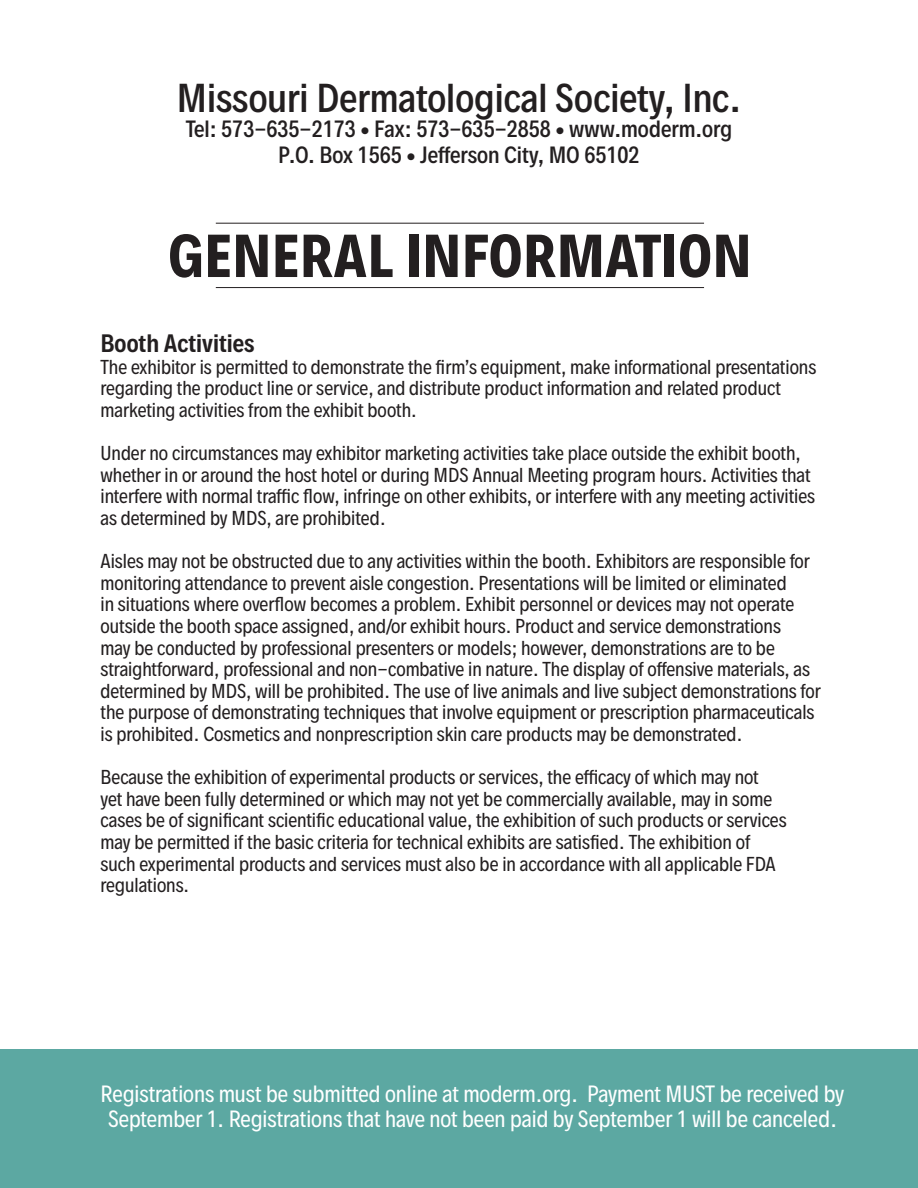
<style>
.page{position:relative;width:918px;height:1188px;background:#fff}
.page>*{position:absolute;margin:0;border:0;box-sizing:border-box;transform-origin:0 0}
.t1{font:700 54px "Decalotype";color:#231f20}
.t2{font:500 36px "Decalotype";color:#231f20}
.t3{font:600 22.5px "Decalotype";color:#231f20}
.t4{font:21px/25.2px "Decalotype";color:#fff;text-align:center}
.t5{font:500 21px/25.2px "Decalotype";color:#231f20;text-align:center}
.t6{font:18px/21.6px "Decalotype";color:#231f20}
</style>
<div class="page">
<hr style="left:216px;top:223px;width:488px;height:1px;background:#231f20">
<hr style="left:216px;top:287px;width:488px;height:1px;background:#231f20">
<div style="left:0;top:1085px;width:918px;height:103px;background:#5ca8a2"></div>
<div style="left:1px;top:1049px;width:917px;height:136px;background:#5ca8a2"></div>
<p class="t2" style="left:177px;top:74px;width:566px">Missouri Dermatological Society, Inc.</p>
<p class="t5" style="left:186px;top:117px;width:548px">Tel: 573-635-2173 • Fax: 573-635-2858 • www.moderm.org<br>P.O. Box 1565 • Jefferson City, MO 65102</p>
<p class="t1" style="left:168px;top:219px;width:585px">GENERAL INFORMATION</p>
<p class="t3" style="left:100px;top:328px;width:156px">Booth Activities</p>
<p class="t6" style="left:100px;top:356px;width:717px">The exhibitor is permitted to demonstrate the firm’s equipment, make informational presentations regarding the product line or service, and distribute product information and related product marketing activities from the exhibit booth.</p>
<p class="t6" style="left:100px;top:442px;width:716px">Under no circumstances may exhibitor marketing activities take place outside the exhibit booth, whether in or around the host hotel or during MDS Annual Meeting program hours. Activities that interfere with normal traffic flow, infringe on other exhibits, or interfere with any meeting activities as determined by MDS, are prohibited.</p>
<p class="t6" style="left:100px;top:550px;width:722px">Aisles may not be obstructed due to any activities within the booth. Exhibitors are responsible for monitoring attendance to prevent aisle congestion. Presentations will be limited or eliminated<br>in situations where overflow becomes a problem. Exhibit personnel or devices may not operate outside the booth space assigned, and/or exhibit hours. Product and service demonstrations<br>may be conducted by professional presenters or models; however, demonstrations are to be straightforward, professional and non-combative in nature. The display of offensive materials, as determined by MDS, will be prohibited. The use of live animals and live subject demonstrations for the purpose of demonstrating techniques that involve equipment or prescription pharmaceuticals is prohibited. Cosmetics and nonprescription skin care products may be demonstrated.</p>
<p class="t6" style="left:100px;top:766px;width:688px">Because the exhibition of experimental products or services, the efficacy of which may not<br>yet have been fully determined or which may not yet be commercially available, may in some cases be of significant scientific educational value, the exhibition of such products or services may be permitted if the basic criteria for technical exhibits are satisfied. The exhibition of such experimental products and services must also be in accordance with all applicable FDA regulations.</p>
<p class="t4" style="left:101px;top:1081px;width:745px">Registrations must be submitted online at moderm.org. Payment MUST be received by<br>September 1. Registrations that have not been paid by September 1 will be canceled.</p>
</div>
